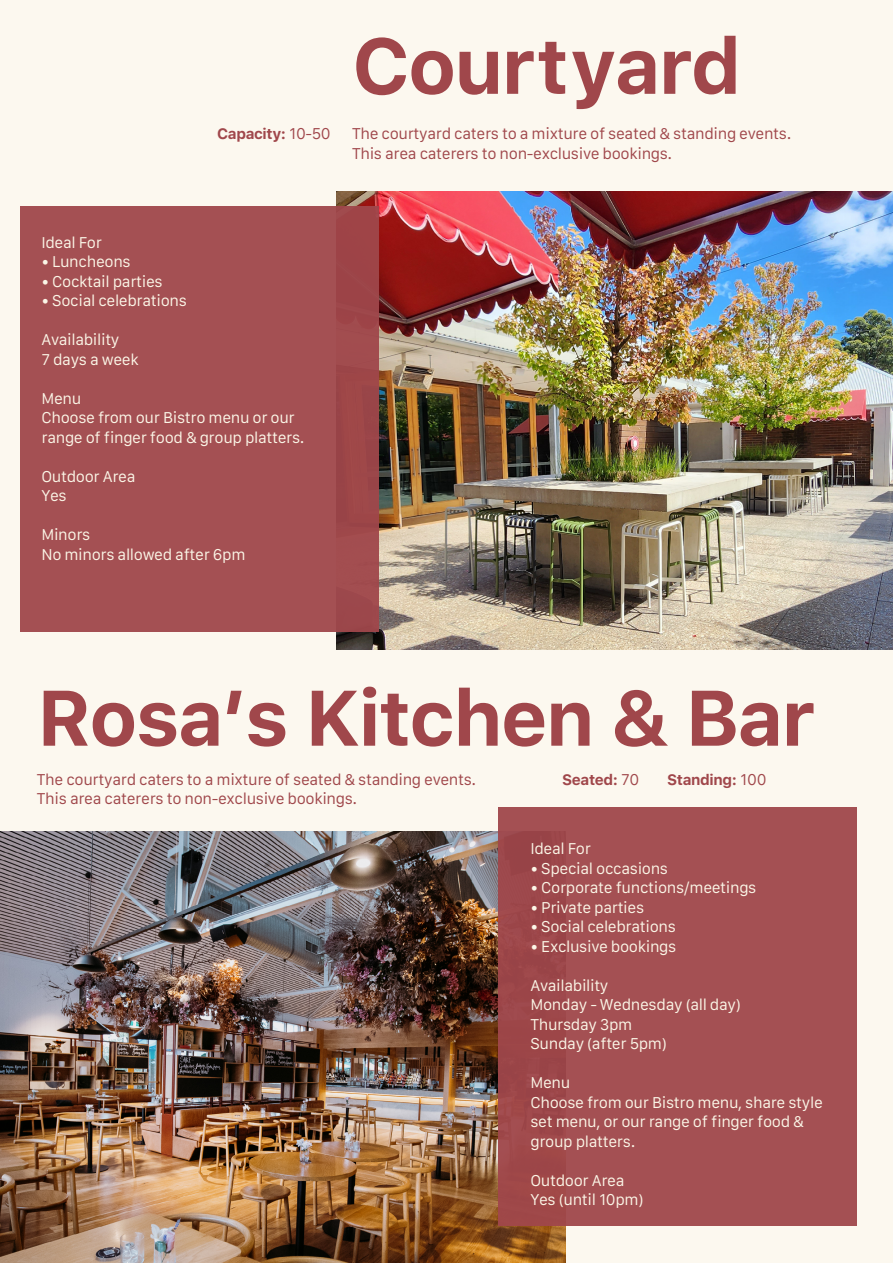
<style>
.page{position:relative;width:893px;height:1263px;background:#fcf8ef}
.page>*{position:absolute;margin:0;border:0;box-sizing:border-box;transform-origin:0 0}
.t1{font:700 78px "Galvji";letter-spacing:-.025em;color:#a0474b}
.t2{font:15px/19.5px "Galvji";letter-spacing:-.025em;color:#fbf6e7}
.t3{font:15px/19.5px "Galvji";letter-spacing:-.025em;color:#a0474b}
.t4{font:700 15px "Galvji";letter-spacing:-.025em;color:#a0474b}
.s1{font-weight:400}
</style>
<div class="page">
<img style="left:0;top:832px;width:566px;height:431px">
<img style="left:336px;top:192px;width:557px;height:458px">
<div style="left:20px;top:206px;width:359px;height:425px;background:#a45053"></div>
<div style="left:498px;top:808px;width:359px;height:418px;background:#a45053"></div>
<p class="t4" style="left:217px;top:125px;width:115px">Capacity: <span class="s1">10-50</span></p>
<h1 class="t1" style="left:352px;top:20px;width:391px">Courtyard</h1>
<p class="t3" style="left:352px;top:124px;width:441px">The courtyard caters to a mixture of seated &amp; standing events.<br>This area caterers to non-exclusive bookings.</p>
<p class="t2" style="left:41px;top:233px;width:62px">Ideal For</p>
<p class="t2" style="left:41px;top:252px;width:91px">• Luncheons</p>
<p class="t2" style="left:41px;top:272px;width:123px">• Cocktail parties</p>
<p class="t2" style="left:41px;top:291px;width:147px">• Social celebrations</p>
<p class="t2" style="left:41px;top:330px;width:99px">Availability<br>7 days a week</p>
<p class="t2" style="left:41px;top:389px;width:265px">Menu<br>Choose from our Bistro menu or our range of finger food &amp; group platters.</p>
<p class="t2" style="left:41px;top:467px;width:96px">Outdoor Area<br>Yes</p>
<p class="t2" style="left:41px;top:525px;width:206px">Minors<br>No minors allowed after 6pm</p>
<h1 class="t1" style="left:37px;top:672px;width:780px">Rosa’s Kitchen &amp; Bar</h1>
<p class="t3" style="left:37px;top:770px;width:441px">The courtyard caters to a mixture of seated &amp; standing events.<br>This area caterers to non-exclusive bookings.</p>
<p class="t4" style="left:562px;top:771px;width:79px">Seated: <span class="s1">70</span></p>
<p class="t4" style="left:667px;top:771px;width:101px">Standing: <span class="s1">100</span></p>
<p class="t2" style="left:530px;top:840px;width:62px">Ideal For</p>
<p class="t2" style="left:530px;top:859px;width:139px">• Special occasions</p>
<p class="t2" style="left:530px;top:879px;width:227px">• Corporate functions/meetings</p>
<p class="t2" style="left:530px;top:898px;width:115px">• Private parties</p>
<p class="t2" style="left:530px;top:918px;width:147px">• Social celebrations</p>
<p class="t2" style="left:530px;top:937px;width:147px">• Exclusive bookings</p>
<p class="t2" style="left:530px;top:976px;width:212px">Availability<br>Monday - Wednesday (all day)<br>Thursday 3pm<br>Sunday (after 5pm)</p>
<p class="t2" style="left:530px;top:1074px;width:294px">Menu<br>Choose from our Bistro menu, share style set menu, or our range of finger food &amp; group platters.</p>
<p class="t2" style="left:530px;top:1171px;width:115px">Outdoor Area<br>Yes (until 10pm)</p>
</div>
